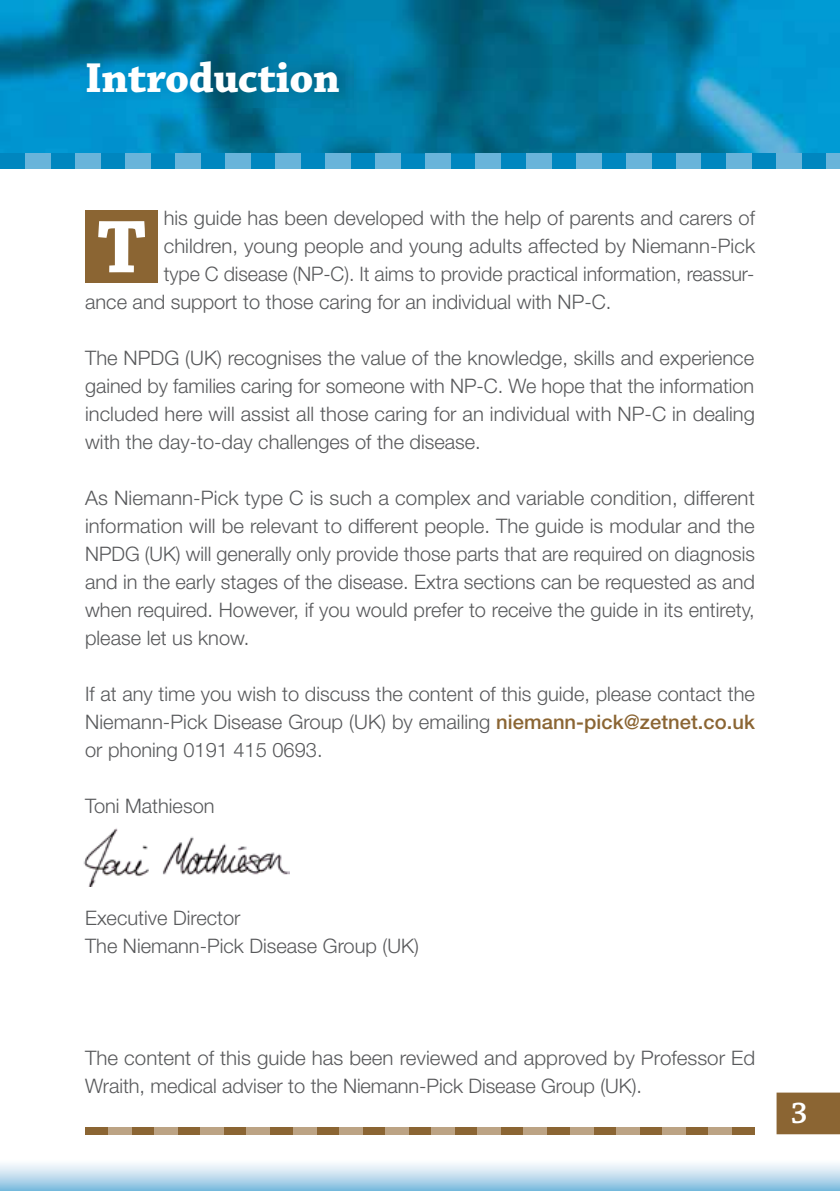
<style>
.page{position:relative;width:840px;height:1191px;background:#fff}
.page>*{position:absolute;margin:0;border:0;box-sizing:border-box;transform-origin:0 0}
.t1{font:700 78.8px "Chaparral Pro";color:#fff}
.t2{font:700 44px "Chaparral Pro";letter-spacing:-.01em;color:#fff}
.t3{font:600 31.2px "Chaparral Pro";color:#fff}
.t4{font:300 20px/28px "Helvetica Neue LT Std";color:#58595b;text-align:justify}
.s1{font-weight:500;color:#8b6533}
</style>
<div class="page">
<div style="left:85px;top:1126px;width:23px;height:8px;background:#8b6533"></div>
<div style="left:454px;top:1126px;width:23px;height:8px;background:#8b6533"></div>
<div style="left:270px;top:1126px;width:23px;height:8px;background:#8b6533"></div>
<div style="left:639px;top:1126px;width:23px;height:8px;background:#8b6533"></div>
<div style="left:177px;top:1126px;width:23px;height:8px;background:#8b6533"></div>
<div style="left:546px;top:1126px;width:23px;height:8px;background:#8b6533"></div>
<div style="left:362px;top:1126px;width:23px;height:8px;background:#8b6533"></div>
<div style="left:731px;top:1126px;width:23px;height:8px;background:#8b6533"></div>
<div style="left:131px;top:1126px;width:23px;height:8px;background:#8b6533"></div>
<div style="left:500px;top:1126px;width:23px;height:8px;background:#8b6533"></div>
<div style="left:316px;top:1126px;width:23px;height:8px;background:#8b6533"></div>
<div style="left:685px;top:1126px;width:23px;height:8px;background:#8b6533"></div>
<div style="left:223px;top:1126px;width:24px;height:8px;background:#8b6533"></div>
<div style="left:593px;top:1126px;width:23px;height:8px;background:#8b6533"></div>
<div style="left:408px;top:1126px;width:23px;height:8px;background:#8b6533"></div>
<div style="left:108px;top:1126px;width:23px;height:8px;background:#bca384"></div>
<div style="left:477px;top:1126px;width:23px;height:8px;background:#bca384"></div>
<div style="left:293px;top:1126px;width:23px;height:8px;background:#bca384"></div>
<div style="left:662px;top:1126px;width:23px;height:8px;background:#bca384"></div>
<div style="left:200px;top:1126px;width:23px;height:8px;background:#bca384"></div>
<div style="left:569px;top:1126px;width:24px;height:8px;background:#bca384"></div>
<div style="left:385px;top:1126px;width:23px;height:8px;background:#bca384"></div>
<div style="left:154px;top:1126px;width:23px;height:8px;background:#bca384"></div>
<div style="left:523px;top:1126px;width:23px;height:8px;background:#bca384"></div>
<div style="left:339px;top:1126px;width:23px;height:8px;background:#bca384"></div>
<div style="left:708px;top:1126px;width:23px;height:8px;background:#bca384"></div>
<div style="left:247px;top:1126px;width:23px;height:8px;background:#bca384"></div>
<div style="left:616px;top:1126px;width:23px;height:8px;background:#bca384"></div>
<div style="left:431px;top:1126px;width:23px;height:8px;background:#bca384"></div>
<div style="left:0;top:154px;width:25px;height:15px;background:#0087bf"></div>
<div style="left:400px;top:154px;width:25px;height:15px;background:#0087bf"></div>
<div style="left:200px;top:154px;width:25px;height:15px;background:#0087bf"></div>
<div style="left:601px;top:154px;width:25px;height:15px;background:#0087bf"></div>
<div style="left:100px;top:154px;width:25px;height:15px;background:#0087bf"></div>
<div style="left:500px;top:154px;width:25px;height:15px;background:#0087bf"></div>
<div style="left:300px;top:154px;width:25px;height:15px;background:#0087bf"></div>
<div style="left:50px;top:154px;width:25px;height:15px;background:#0087bf"></div>
<div style="left:450px;top:154px;width:25px;height:15px;background:#0087bf"></div>
<div style="left:250px;top:154px;width:25px;height:15px;background:#0087bf"></div>
<div style="left:651px;top:154px;width:25px;height:15px;background:#0087bf"></div>
<div style="left:150px;top:154px;width:25px;height:15px;background:#0087bf"></div>
<div style="left:551px;top:154px;width:25px;height:15px;background:#0087bf"></div>
<div style="left:350px;top:154px;width:25px;height:15px;background:#0087bf"></div>
<div style="left:25px;top:154px;width:25px;height:15px;background:#69b5da"></div>
<div style="left:425px;top:154px;width:25px;height:15px;background:#69b5da"></div>
<div style="left:225px;top:154px;width:25px;height:15px;background:#69b5da"></div>
<div style="left:626px;top:154px;width:25px;height:15px;background:#69b5da"></div>
<div style="left:125px;top:154px;width:25px;height:15px;background:#69b5da"></div>
<div style="left:525px;top:154px;width:26px;height:15px;background:#69b5da"></div>
<div style="left:325px;top:154px;width:25px;height:15px;background:#69b5da"></div>
<div style="left:75px;top:154px;width:25px;height:15px;background:#69b5da"></div>
<div style="left:475px;top:154px;width:25px;height:15px;background:#69b5da"></div>
<div style="left:275px;top:154px;width:25px;height:15px;background:#69b5da"></div>
<div style="left:676px;top:154px;width:25px;height:15px;background:#69b5da"></div>
<div style="left:175px;top:154px;width:25px;height:15px;background:#69b5da"></div>
<div style="left:576px;top:154px;width:25px;height:15px;background:#69b5da"></div>
<div style="left:375px;top:154px;width:25px;height:15px;background:#69b5da"></div>
<div style="left:701px;top:154px;width:25px;height:15px;background:#0087bf"></div>
<div style="left:801px;top:154px;width:25px;height:15px;background:#0087bf"></div>
<div style="left:751px;top:154px;width:25px;height:15px;background:#0087bf"></div>
<div style="left:726px;top:154px;width:25px;height:15px;background:#69b5da"></div>
<div style="left:826px;top:154px;width:13px;height:15px;background:#69b5da"></div>
<div style="left:776px;top:154px;width:25px;height:15px;background:#69b5da"></div>
<div style="left:776px;top:1092px;width:63px;height:42px;background:#8b6533"></div>
<img style="left:83px;top:828px;width:206px;height:59px">
<img style="left:0;top:0;width:839px;height:154px">
<div style="left:0;top:1159px;width:839px;height:32px;background:linear-gradient(to bottom,#fff,#83bddf)"></div>
<img style="left:80px;top:54px;width:273px;height:53px">
<div style="left:85px;top:210px;width:73px;height:73px;background:#8b6533"></div>
<h2 class="t2" style="left:85px;top:52px;width:256px">Introduction</h2>
<p class="t4" style="left:164px;top:203px;width:592px">his guide has been developed with the help of parents and carers of</p>
<p class="t4" style="left:164px;top:231px;width:592px">children, young people and young adults affected by Niemann-Pick</p>
<p class="t4" style="left:164px;top:259px;width:591px">type C disease (NP-C). It aims to provide practical information, reassur-</p>
<p class="t4" style="left:85px;top:287px;width:527px">ance and support to those caring for an individual with NP-C.</p>
<p class="t4" style="left:85px;top:343px;width:671px">The NPDG (UK) recognises the value of the knowledge, skills and experience gained by families caring for someone with NP-C. We hope that the information included here will assist all those caring for an individual with NP-C in dealing with the day-to-day challenges of the disease.</p>
<p class="t4" style="left:85px;top:483px;width:671px">As Niemann-Pick type C is such a complex and variable condition, different information will be relevant to different people. The guide is modular and the NPDG (UK) will generally only provide those parts that are required on diagnosis and in the early stages of the disease. Extra sections can be requested as and when required. However, if you would prefer to receive the guide in its entirety, please let us know.</p>
<p class="t4" style="left:85px;top:679px;width:671px">If at any time you wish to discuss the content of this guide, please contact the Niemann-Pick Disease Group (UK) by emailing <span class="s1">niemann-pick@zetnet.co.uk </span>or phoning 0191 415 0693.</p>
<p class="t4" style="left:85px;top:791px;width:131px">Toni Mathieson</p>
<h1 class="t1" style="left:97px;top:201px;width:50px">T</h1>
<p class="t4" style="left:85px;top:903px;width:335px">Executive Director<br>The Niemann-Pick Disease Group (UK)</p>
<p class="t4" style="left:85px;top:1043px;width:671px">The content of this guide has been reviewed and approved by Professor Ed<br>Wraith, medical adviser to the Niemann-Pick Disease Group (UK).</p>
<h3 class="t3" style="left:790px;top:1095px;width:18px">3</h3>
</div>
